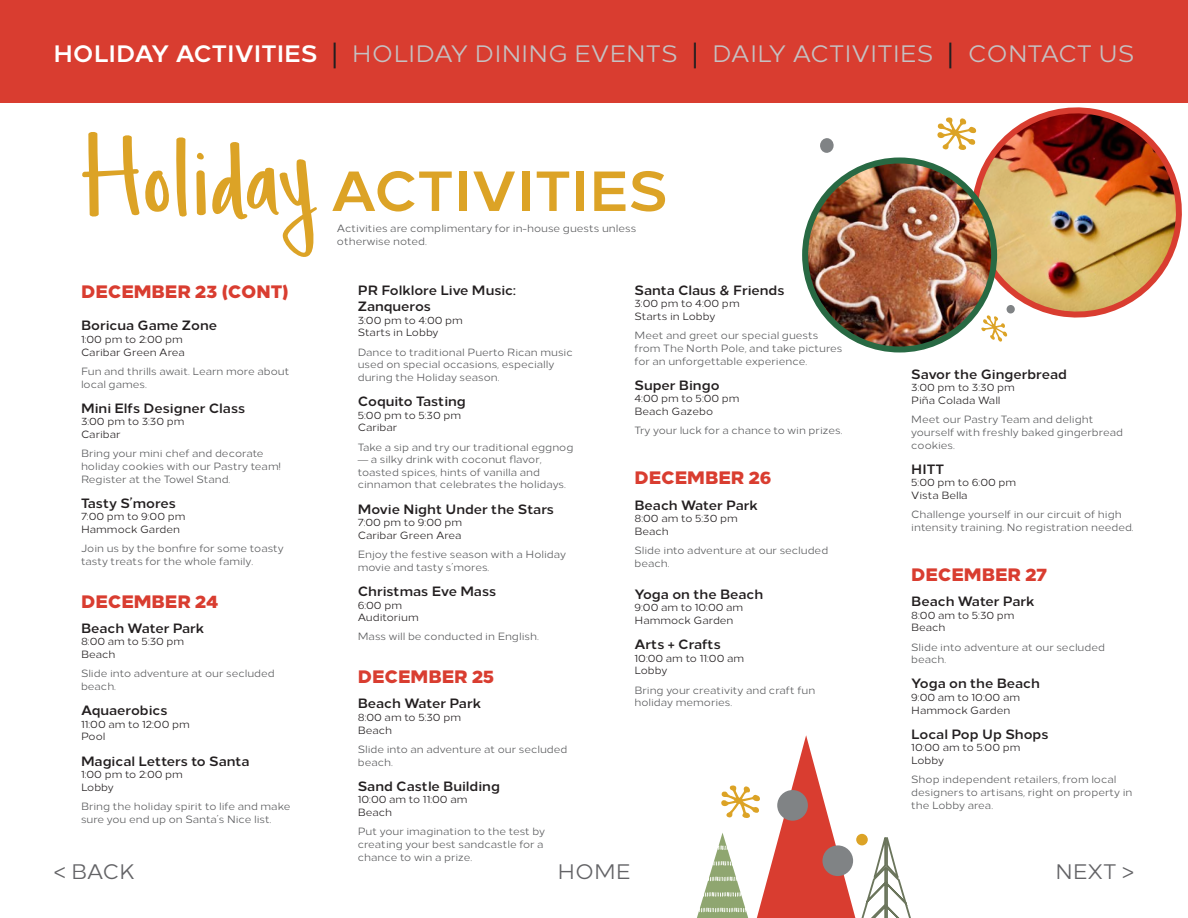
<style>
.page{position:relative;width:1188px;height:918px;background:#fff}
.page>*{position:absolute;margin:0;border:0;box-sizing:border-box;transform-origin:0 0}
.t1{font:161.25px "Simple Joys 2.0";color:#dca326}
.t2{font:700 56.4px "Loew Two Zero";color:#dca326}
.t3{font:28.5px "Loew Two Zero";color:#231f20}
.t4{font:23.7px "Loew Two Zero";color:#c5c2c3}
.t5{font:700 23.7px "Loew Two Zero";color:#fff}
.t6{font:21px "Loew Two Zero";color:#636366}
.t7{font:800 18px "Loew Two Zero";color:#d93d30}
.t8{font:700 13.5px/16.2px "Loew Two Zero";color:#231f20}
.t9{font:10.5px/12.6px "Loew Two Zero";color:#57585a}
.t10{font:10.5px "Loew Two Zero";color:#231f20}
.s1{font-family:"Trade Gothic LT Std"}
</style>
<div class="page">
<svg style="left:697px;top:735px;width:214px;height:183px"></svg>
<div style="left:856px;top:834px;width:12px;height:11px;background:#dca326;border-radius:50%"></div>
<div style="left:777px;top:790px;width:31px;height:31px;background:#808385;border-radius:50%"></div>
<div style="left:822px;top:845px;width:31px;height:31px;background:#808385;border-radius:50%"></div>
<img style="left:960px;top:107px;width:222px;height:216px">
<img style="left:805px;top:160px;width:189px;height:190px;border-radius:94px">
<div style="left:802px;top:158px;width:195px;height:194px;border:6px solid #286943;border-radius:50%"></div>
<svg style="left:937px;top:117px;width:39px;height:33px"></svg>
<svg style="left:981px;top:315px;width:26px;height:27px"></svg>
<div style="left:820px;top:138px;width:14px;height:15px;background:#808385;border-radius:50%"></div>
<div style="left:1006px;top:305px;width:9px;height:9px;background:#808385;border-radius:50%"></div>
<div style="left:0;top:0;width:1188px;height:103px;background:#d93d30"></div>
<p class="t5" style="left:53px;top:35px;width:266px">HOLIDAY ACTIVITIES</p>
<p class="t3" style="left:330px;top:32px;width:10px">|</p>
<p class="t4" style="left:352px;top:35px;width:327px">HOLIDAY DINING EVENTS</p>
<p class="t3" style="left:691px;top:32px;width:10px">|</p>
<p class="t4" style="left:712px;top:35px;width:223px">DAILY ACTIVITIES</p>
<p class="t3" style="left:946px;top:32px;width:10px">|</p>
<p class="t4" style="left:968px;top:35px;width:168px">CONTACT US</p>
<p class="t1" style="left:82px;top:109px;width:234px">Holiday</p>
<p class="t2" style="left:330px;top:145px;width:339px">ACTIVITIES</p>
<p class="t9" style="left:337px;top:221px;width:301px">Activities are complimentary for in-house guests unless otherwise noted.</p>
<p class="t7" style="left:81px;top:276px;width:209px">DECEMBER 23 (CONT)</p>
<p class="t8" style="left:81px;top:316px;width:138px">Boricua Game Zone</p>
<p class="t10" style="left:81px;top:331px;width:103px">1:00 pm to 2:00 pm</p>
<p class="t10" style="left:81px;top:344px;width:105px">Caribar Green Area</p>
<p class="t9" style="left:81px;top:364px;width:210px">Fun and thrills await. Learn more about local games.</p>
<p class="t8" style="left:81px;top:399px;width:166px">Mini Elfs Designer Class</p>
<p class="t10" style="left:81px;top:413px;width:105px">3:00 pm to 3:30 pm</p>
<p class="t10" style="left:81px;top:426px;width:41px">Caribar</p>
<p class="t9" style="left:81px;top:446px;width:201px">Bring your mini chef and decorate holiday cookies with our Pastry team!<br>Register at the Towel Stand.</p>
<p class="t8" style="left:81px;top:494px;width:96px">Tasty S’mores</p>
<p class="t10" style="left:81px;top:508px;width:106px">7:00 pm to 9:00 pm</p>
<p class="t10" style="left:81px;top:521px;width:101px">Hammock Garden</p>
<p class="t9" style="left:81px;top:541px;width:204px">Join us by the bonfire for some toasty tasty treats for the whole family.</p>
<p class="t7" style="left:81px;top:586px;width:139px">DECEMBER 24</p>
<p class="t8" style="left:81px;top:619px;width:125px">Beach Water Park</p>
<p class="t10" style="left:81px;top:633px;width:105px">8:00 am to 5:30 pm</p>
<p class="t10" style="left:81px;top:646px;width:36px">Beach</p>
<p class="t9" style="left:81px;top:666px;width:195px">Slide into adventure at our secluded beach.</p>
<p class="t8" style="left:81px;top:701px;width:88px">Aquaerobics</p>
<p class="t10" style="left:81px;top:716px;width:110px">11:00 am to 12:00 pm</p>
<p class="t10" style="left:81px;top:728px;width:26px">Pool</p>
<p class="t8" style="left:81px;top:752px;width:170px">Magical Letters to Santa</p>
<p class="t10" style="left:81px;top:766px;width:103px">1:00 pm to 2:00 pm</p>
<p class="t10" style="left:81px;top:779px;width:34px">Lobby</p>
<p class="t9" style="left:81px;top:799px;width:211px">Bring the holiday spirit to life and make sure you end up on Santa’s Nice list.</p>
<p class="t8" style="left:634px;top:281px;width:152px">Santa Claus &amp; Friends</p>
<p class="t10" style="left:634px;top:296px;width:107px">3:00 pm to 4:00 pm</p>
<p class="t10" style="left:634px;top:308px;width:82px">Starts in Lobby</p>
<p class="t9" style="left:634px;top:328px;width:210px">Meet and greet our special guests from The North Pole, and take pictures for an unforgettable experience.</p>
<p class="t8" style="left:634px;top:376px;width:87px">Super Bingo</p>
<p class="t10" style="left:634px;top:390px;width:107px">4:00 pm to 5:00 pm</p>
<p class="t10" style="left:634px;top:403px;width:80px">Beach Gazebo</p>
<p class="t9" style="left:634px;top:423px;width:210px">Try your luck for a chance to win prizes.</p>
<p class="t7" style="left:634px;top:463px;width:138px">DECEMBER 26</p>
<p class="t8" style="left:634px;top:495px;width:125px">Beach Water Park</p>
<p class="t10" style="left:634px;top:510px;width:105px">8:00 am to 5:30 pm</p>
<p class="t10" style="left:634px;top:523px;width:36px">Beach</p>
<p class="t9" style="left:634px;top:543px;width:195px">Slide into adventure at our secluded beach.</p>
<p class="t8" style="left:634px;top:585px;width:130px">Yoga on the Beach</p>
<p class="t10" style="left:634px;top:599px;width:110px">9:00 am to 10:00 am</p>
<p class="t10" style="left:634px;top:612px;width:101px">Hammock Garden</p>
<p class="t8" style="left:634px;top:635px;width:88px">Arts + Crafts</p>
<p class="t10" style="left:634px;top:650px;width:111px">10:00 am to 11:00 am</p>
<p class="t10" style="left:634px;top:662px;width:34px">Lobby</p>
<p class="t9" style="left:634px;top:683px;width:182px">Bring your creativity and craft fun holiday memories.</p>
<p class="t8" style="left:358px;top:281px;width:160px">PR Folklore Live Music:<br>Zanqueros</p>
<p class="t10" style="left:358px;top:312px;width:107px">3:00 pm to 4:00 pm</p>
<p class="t10" style="left:358px;top:324px;width:82px">Starts in Lobby</p>
<p class="t9" style="left:358px;top:345px;width:217px">Dance to traditional Puerto Rican music used on special occasions, especially during the Holiday season.</p>
<p class="t8" style="left:358px;top:392px;width:110px">Coquito Tasting</p>
<p class="t10" style="left:358px;top:407px;width:105px">5:00 pm to 5:30 pm</p>
<p class="t10" style="left:358px;top:419px;width:41px">Caribar</p>
<p class="t9" style="left:358px;top:440px;width:217px">Take a sip and try our traditional eggnog</p>
<p class="t9" style="left:358px;top:452px;width:210px"><span class="s1">—</span> a silky drink with coconut flavor, toasted spices, hints of vanilla and cinnamon that celebrates the holidays.</p>
<p class="t8" style="left:358px;top:500px;width:198px">Movie Night Under the Stars</p>
<p class="t10" style="left:358px;top:514px;width:106px">7:00 pm to 9:00 pm</p>
<p class="t10" style="left:358px;top:527px;width:105px">Caribar Green Area</p>
<p class="t9" style="left:358px;top:547px;width:210px">Enjoy the festive season with a Holiday movie and tasty s’mores.</p>
<p class="t8" style="left:358px;top:582px;width:140px">Christmas Eve Mass</p>
<p class="t10" style="left:358px;top:597px;width:46px">6:00 pm</p>
<p class="t10" style="left:358px;top:609px;width:62px">Auditorium</p>
<p class="t9" style="left:358px;top:630px;width:183px">Mass will be conducted in English.</p>
<p class="t7" style="left:358px;top:661px;width:138px">DECEMBER 25</p>
<p class="t8" style="left:358px;top:694px;width:125px">Beach Water Park</p>
<p class="t10" style="left:358px;top:709px;width:105px">8:00 am to 5:30 pm</p>
<p class="t10" style="left:358px;top:722px;width:36px">Beach</p>
<p class="t9" style="left:358px;top:742px;width:211px">Slide into an adventure at our secluded beach.</p>
<p class="t8" style="left:358px;top:777px;width:144px">Sand Castle Building</p>
<p class="t10" style="left:358px;top:791px;width:111px">10:00 am to 11:00 am</p>
<p class="t10" style="left:358px;top:804px;width:36px">Beach</p>
<p class="t9" style="left:358px;top:824px;width:189px">Put your imagination to the test by creating your best sandcastle for a chance to win a prize.</p>
<p class="t8" style="left:911px;top:365px;width:157px">Savor the Gingerbread</p>
<p class="t10" style="left:911px;top:380px;width:105px">3:00 pm to 3:30 pm</p>
<p class="t10" style="left:911px;top:392px;width:91px">Piña Colada Wall</p>
<p class="t9" style="left:911px;top:412px;width:213px">Meet our Pastry Team and delight yourself with freshly baked gingerbread cookies.</p>
<p class="t8" style="left:911px;top:460px;width:34px">HITT</p>
<p class="t10" style="left:911px;top:474px;width:107px">5:00 pm to 6:00 pm</p>
<p class="t10" style="left:911px;top:487px;width:58px">Vista Bella</p>
<p class="t9" style="left:911px;top:507px;width:224px">Challenge yourself in our circuit of high intensity training. No registration needed.</p>
<p class="t7" style="left:911px;top:559px;width:137px">DECEMBER 27</p>
<p class="t8" style="left:911px;top:592px;width:125px">Beach Water Park</p>
<p class="t10" style="left:911px;top:607px;width:105px">8:00 am to 5:30 pm</p>
<p class="t10" style="left:911px;top:619px;width:36px">Beach</p>
<p class="t9" style="left:911px;top:640px;width:195px">Slide into adventure at our secluded beach.</p>
<p class="t8" style="left:911px;top:674px;width:130px">Yoga on the Beach</p>
<p class="t10" style="left:911px;top:689px;width:110px">9:00 am to 10:00 am</p>
<p class="t10" style="left:911px;top:702px;width:101px">Hammock Garden</p>
<p class="t8" style="left:911px;top:725px;width:139px">Local Pop Up Shops</p>
<p class="t10" style="left:911px;top:740px;width:111px">10:00 am to 5:00 pm</p>
<p class="t10" style="left:911px;top:752px;width:34px">Lobby</p>
<p class="t9" style="left:911px;top:772px;width:223px">Shop independent retailers, from local designers to artisans, right on property in the Lobby area.</p>
<p class="t6" style="left:54px;top:855px;width:83px">&lt; BACK</p>
<p class="t6" style="left:557px;top:855px;width:75px">HOME</p>
<p class="t6" style="left:1056px;top:855px;width:80px">NEXT &gt;</p>
</div>
